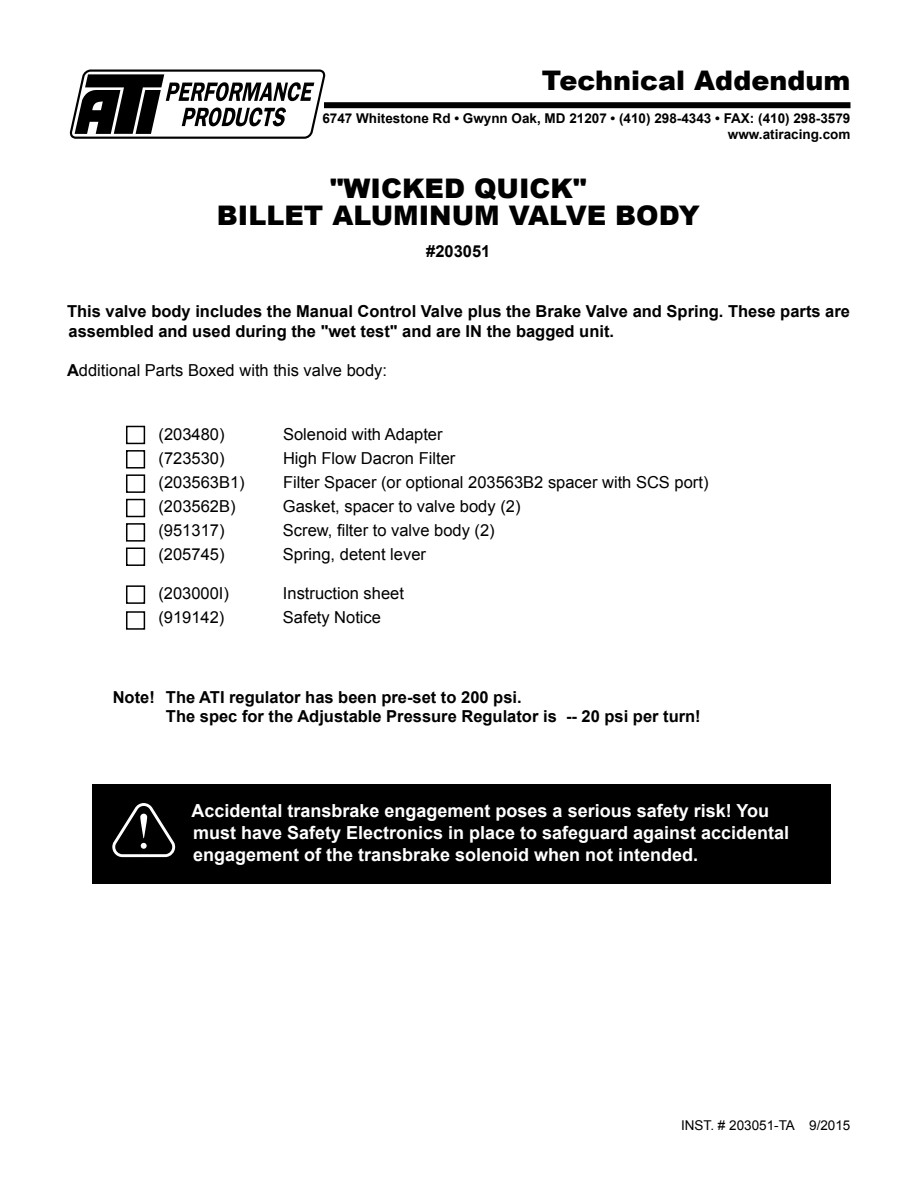
<style>
.page{position:relative;width:918px;height:1188px;background:#fff}
.page>*{position:absolute;margin:0;border:0;box-sizing:border-box;transform-origin:0 0}
.t1{font:900 27px/27px "Arial";color:#000;text-align:center}
.t2{font:700 18px/21.6px "Arial";color:#fff}
.t3{font:16.5px "Arial";color:#000}
.t4{font:700 16.5px/19.8px "Arial";color:#000}
.t5{font:700 13.5px/16.2px "Arial";color:#000;text-align:right}
.t6{font:13.5px "Arial";color:#000}
.s1{font-weight:700}
</style>
<div class="page">
<div style="left:92px;top:784px;width:739px;height:99px;background:#000"></div>
<div style="left:324px;top:102px;width:526px;height:6px;background:#000"></div>
<svg style="left:69px;top:69px;width:259px;height:70px"></svg>
<div style="left:126px;top:426px;width:19px;height:18px;border:2px solid #000"></div>
<div style="left:126px;top:450px;width:19px;height:19px;border:2px solid #000"></div>
<div style="left:126px;top:474px;width:19px;height:19px;border:2px solid #000"></div>
<div style="left:126px;top:499px;width:19px;height:18px;border:2px solid #000"></div>
<div style="left:126px;top:523px;width:19px;height:19px;border:2px solid #000"></div>
<div style="left:126px;top:548px;width:19px;height:18px;border:2px solid #000"></div>
<div style="left:126px;top:585px;width:19px;height:19px;border:2px solid #000"></div>
<svg style="left:112px;top:803px;width:64px;height:55px"></svg>
<div style="left:126px;top:611px;width:19px;height:19px;border:2px solid #000"></div>
<h1 class="t1" style="left:542px;top:66px;width:310px">Technical Addendum</h1>
<p class="t5" style="left:322px;top:111px;width:530px">6747 Whitestone Rd • Gwynn Oak, MD 21207 • (410) 298-4343 • FAX: (410) 298-3579 www.atiracing.com</p>
<h1 class="t1" style="left:217px;top:174px;width:484px">"WICKED QUICK"<br>BILLET ALUMINUM VALVE BODY</h1>
<p class="t4" style="left:426px;top:242px;width:66px">#203051</p>
<p class="t4" style="left:67px;top:302px;width:785px">This valve body includes the Manual Control Valve plus the Brake Valve and Spring. These parts are assembled and used during the "wet test" and are IN the bagged unit.</p>
<p class="t3" style="left:67px;top:360px;width:322px"><span class="s1">A</span>dditional Parts Boxed with this valve body:</p>
<p class="t3" style="left:159px;top:423px;width:68px">(203480)</p>
<p class="t3" style="left:283px;top:423px;width:161px">Solenoid with Adapter</p>
<p class="t3" style="left:159px;top:447px;width:68px">(723530)</p>
<p class="t3" style="left:283px;top:447px;width:174px">High Flow Dacron Filter</p>
<p class="t3" style="left:159px;top:471px;width:88px">(203563B1)</p>
<p class="t3" style="left:283px;top:471px;width:427px">Filter Spacer (or optional 203563B2 spacer with SCS port)</p>
<p class="t3" style="left:158px;top:495px;width:79px">(203562B)</p>
<p class="t3" style="left:283px;top:495px;width:239px">Gasket, spacer to valve body (2)</p>
<p class="t3" style="left:158px;top:519px;width:68px">(951317)</p>
<p class="t3" style="left:283px;top:519px;width:213px">Screw, filter to valve body (2)</p>
<p class="t3" style="left:158px;top:543px;width:68px">(205745)</p>
<p class="t3" style="left:283px;top:543px;width:145px">Spring, detent lever</p>
<p class="t3" style="left:158px;top:583px;width:72px">(203000I)</p>
<p class="t3" style="left:283px;top:583px;width:123px">Instruction sheet</p>
<p class="t3" style="left:158px;top:607px;width:68px">(919142)</p>
<p class="t3" style="left:283px;top:607px;width:100px">Safety Notice</p>
<p class="t4" style="left:166px;top:687px;width:536px;text-indent:-53px">Note! The ATI regulator has been pre-set to 200 psi.<br>The spec for the Adjustable Pressure Regulator is -- 20 psi per turn!</p>
<p class="t2" style="left:192px;top:801px;width:599px">Accidental transbrake engagement poses a serious safety risk! You must have Safety Electronics in place to safeguard against accidental engagement of the transbrake solenoid when not intended.</p>
<p class="t6" style="left:681px;top:1117px;width:171px">INST. # 203051-TA 9/2015</p>
</div>
